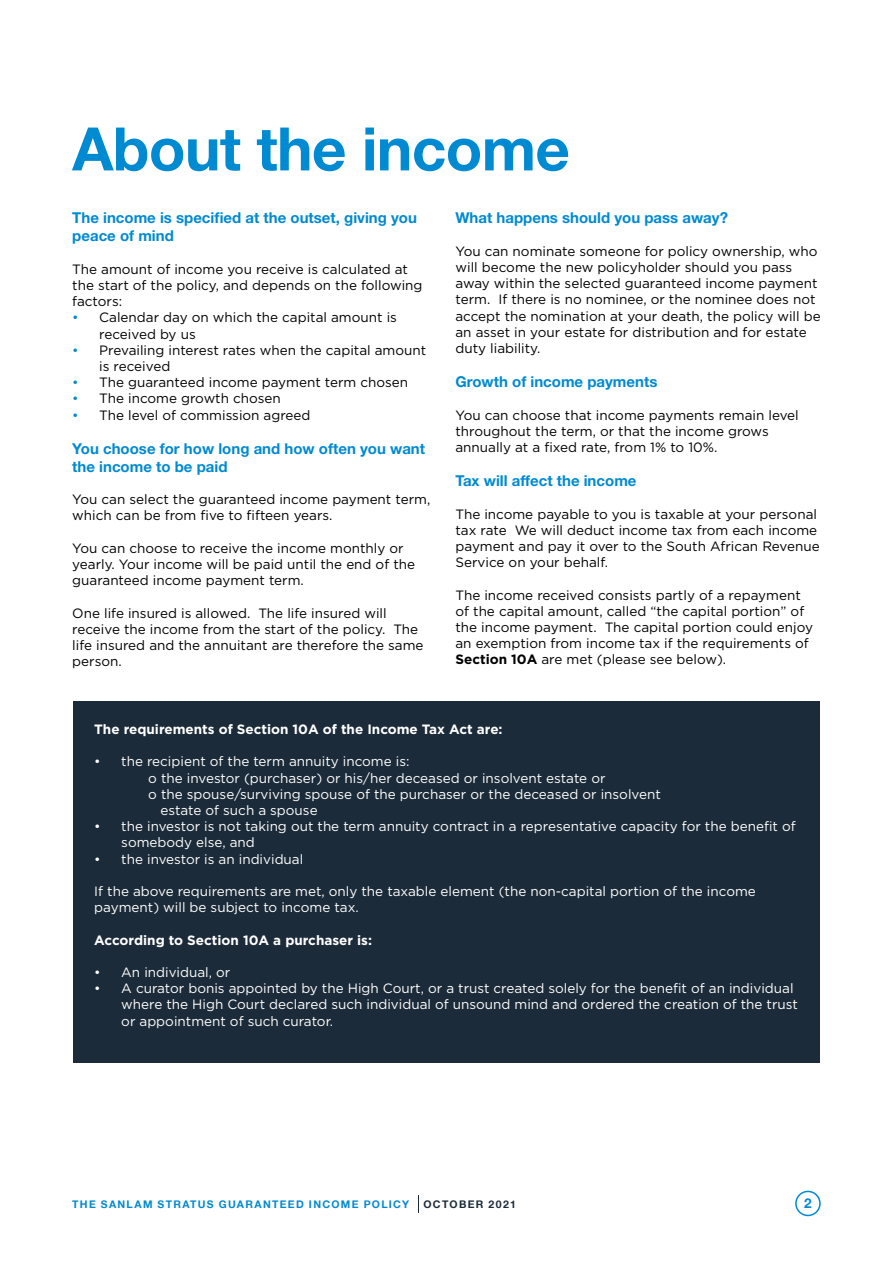
<style>
.page{position:relative;width:893px;height:1263px;background:#fff}
.page>*{position:absolute;margin:0;border:0;box-sizing:border-box;transform-origin:0 0}
.t1{font:700 60px "Helvetica Neue LT Std";letter-spacing:-.01em;color:#008ad1}
.t2{font:700 15px/18px "Helvetica Neue LT Std";color:#008ad1}
.t3{font:13.5px/16.2px "Gotham";color:#000}
.t4{font:13.5px/16.2px "Gotham";color:#fff}
.t5{font:700 13.5px "Gotham";color:#fff}
.t6{font:700 13.5px "Helvetica Neue";color:#008ad1}
.t7{font:700 10.5px "Helvetica Neue LT";letter-spacing:.125em;color:#008ad1}
.t8{font:700 10.5px "Helvetica Neue LT";letter-spacing:.125em;color:#1c2b39}
.s1{color:#008ad1}
.s2{font-weight:700}
</style>
<div class="page">
<svg style="left:418px;top:1195px;width:1px;height:17px"></svg>
<div style="left:795px;top:1191px;width:26px;height:25px;border:2px solid #008ad1;border-radius:50%"></div>
<div style="left:73px;top:702px;width:747px;height:361px;background:#1c2b39"></div>
<h1 class="t1" style="left:72px;top:112px;width:499px">About the income</h1>
<p class="t2" style="left:72px;top:209px;width:346px">The income is specified at the outset, giving you peace of mind</p>
<p class="t3" style="left:72px;top:261px;width:352px">The amount of income you receive is calculated at the start of the policy, and depends on the following factors:</p>
<p class="t3" style="left:99px;top:309px;width:299px;text-indent:-27px"><span class="s1">•</span> Calendar day on which the capital amount is received by us</p>
<p class="t3" style="left:99px;top:342px;width:328px;text-indent:-27px"><span class="s1">•</span> Prevailing interest rates when the capital amount is received</p>
<p class="t3" style="left:72px;top:374px;width:337px"><span class="s1">•</span> The guaranteed income payment term chosen</p>
<p class="t3" style="left:72px;top:390px;width:210px"><span class="s1">•</span> The income growth chosen</p>
<p class="t3" style="left:72px;top:406px;width:240px"><span class="s1">•</span> The level of commission agreed</p>
<p class="t2" style="left:72px;top:439px;width:354px">You choose for how long and how often you want the income to be paid</p>
<p class="t3" style="left:72px;top:491px;width:360px">You can select the guaranteed income payment term, which can be from five to fifteen years.</p>
<p class="t3" style="left:72px;top:540px;width:344px">You can choose to receive the income monthly or yearly. Your income will be paid until the end of the guaranteed income payment term.</p>
<p class="t3" style="left:72px;top:604px;width:353px">One life insured is allowed. The life insured will receive the income from the start of the policy. The life insured and the annuitant are therefore the same person.</p>
<p class="t2" style="left:455px;top:209px;width:274px">What happens should you pass away?</p>
<p class="t3" style="left:455px;top:243px;width:367px">You can nominate someone for policy ownership, who will become the new policyholder should you pass away within the selected guaranteed income payment term. If there is no nominee, or the nominee does not accept the nomination at your death, the policy will be an asset in your estate for distribution and for estate duty liability.</p>
<p class="t2" style="left:455px;top:372px;width:203px">Growth of income payments</p>
<p class="t3" style="left:455px;top:406px;width:345px">You can choose that income payments remain level throughout the term, or that the income grows annually at a fixed rate, from 1% to 10%.</p>
<p class="t2" style="left:455px;top:471px;width:183px">Tax will affect the income</p>
<p class="t3" style="left:455px;top:505px;width:366px">The income payable to you is taxable at your personal tax rate We will deduct income tax from each income payment and pay it over to the South African Revenue Service on your behalf.</p>
<p class="t3" style="left:455px;top:586px;width:359px">The income received consists partly of a repayment of the capital amount, called “the capital portion” of the income payment. The capital portion could enjoy an exemption from income tax if the requirements of <span class="s2">Section 10A</span> are met (please see below).</p>
<p class="t5" style="left:94px;top:720px;width:410px">The requirements of Section 10A of the Income Tax Act are:</p>
<p class="t4" style="left:94px;top:753px;width:317px">• the recipient of the term annuity income is:</p>
<p class="t4" style="left:148px;top:769px;width:459px">o the investor (purchaser) or his/her deceased or insolvent estate or</p>
<p class="t4" style="left:148px;top:786px;width:514px">o the spouse/surviving spouse of the purchaser or the deceased or insolvent</p>
<p class="t4" style="left:160px;top:802px;width:159px">estate of such a spouse</p>
<p class="t4" style="left:121px;top:818px;width:676px;text-indent:-27px">• the investor is not taking out the term annuity contract in a representative capacity for the benefit of somebody else, and</p>
<p class="t4" style="left:94px;top:850px;width:211px">• the investor is an individual</p>
<p class="t4" style="left:94px;top:883px;width:663px">If the above requirements are met, only the taxable element (the non-capital portion of the income payment) will be subject to income tax.</p>
<p class="t5" style="left:94px;top:931px;width:279px">According to Section 10A a purchaser is:</p>
<p class="t4" style="left:94px;top:964px;width:138px">• An individual, or</p>
<p class="t4" style="left:121px;top:980px;width:678px;text-indent:-27px">• A curator bonis appointed by the High Court, or a trust created solely for the benefit of an individual where the High Court declared such individual of unsound mind and ordered the creation of the trust or appointment of such curator.</p>
<p class="t7" style="left:72px;top:1197px;width:338px">THE SANLAM STRATUS GUARANTEED INCOME POLICY</p>
<p class="t8" style="left:423px;top:1197px;width:94px">OCTOBER 2021</p>
<p class="t6" style="left:804px;top:1192px;width:9px">2</p>
</div>
